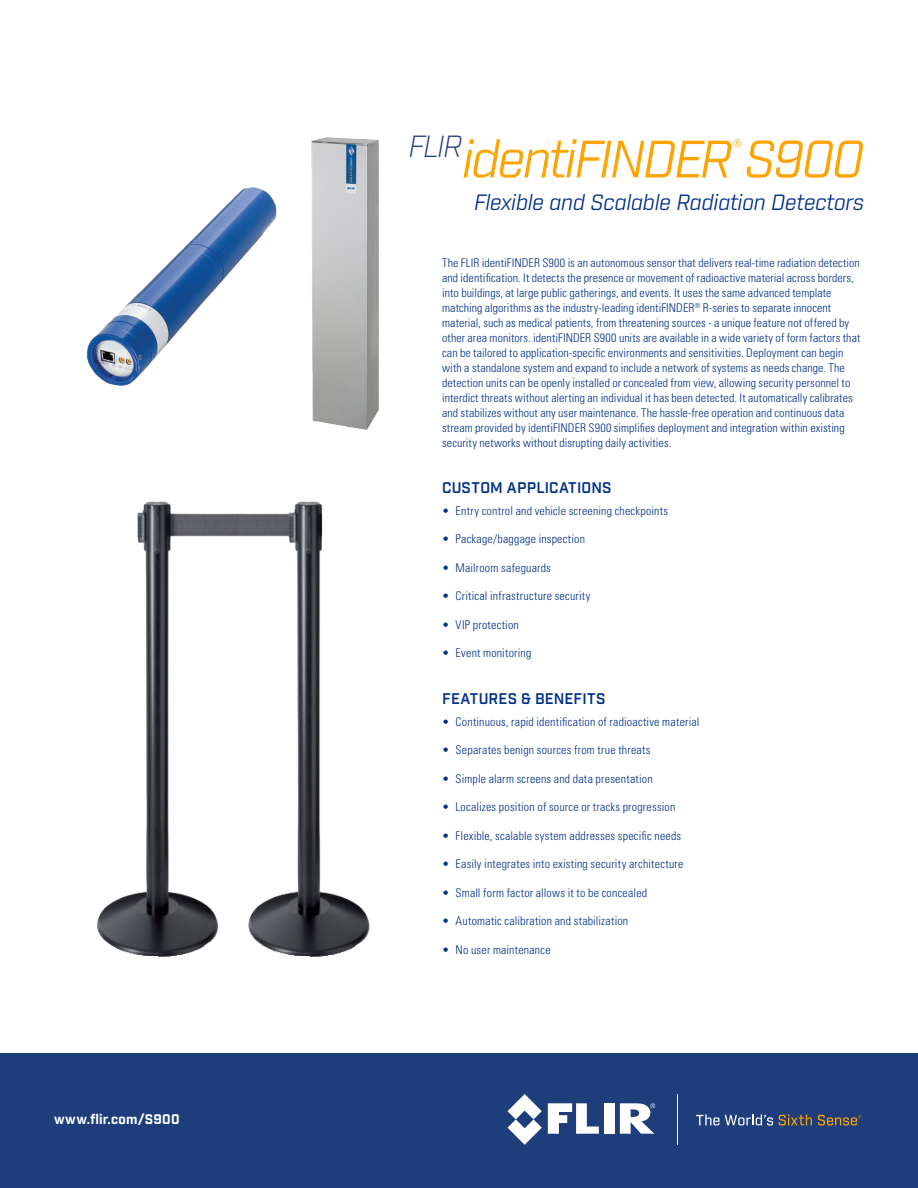
<style>
.page{position:relative;width:918px;height:1188px;background:#fff}
.page>*{position:absolute;margin:0;border:0;box-sizing:border-box;transform-origin:0 0}
.t1{font:italic 51px "Industry";letter-spacing:-.045em;color:#ffa300}
.t2{font:italic 21.45px "Industry";letter-spacing:-.01em;color:#003186}
.t3{font:600 15px "Industry";letter-spacing:.015em;color:#003186}
.t4{font:700 13.5px "Industry";letter-spacing:.015em;color:#fff}
.t5{font:300 condensed 12px/15px "Univers LT Std";letter-spacing:.01em;color:#003186}
.t6{font:10.5px "Univers LT Std";color:#ffa300}
</style>
<div class="page">
<div style="left:0;top:1053px;width:918px;height:135px;background:#1e3d7b"></div>
<img style="left:87px;top:187px;width:190px;height:198px">
<img style="left:97px;top:501px;width:273px;height:456px">
<img style="left:312px;top:137px;width:67px;height:293px">
<svg style="left:548px;top:1103px;width:51px;height:31px"></svg>
<div style="left:604px;top:1103px;width:11px;height:31px;background:#fff"></div>
<svg style="left:508px;top:1094px;width:34px;height:50px"></svg>
<svg style="left:620px;top:1103px;width:35px;height:31px"></svg>
<svg style="left:696px;top:1114px;width:77px;height:11px"></svg>
<svg style="left:779px;top:1114px;width:33px;height:11px"></svg>
<hr style="left:677px;top:1094px;width:1px;height:50px;background:#fff">
<svg style="left:818px;top:1115px;width:43px;height:10px"></svg>
<p class="t4" style="left:54px;top:1110px;width:127px">www.flir.com/S900</p>
<h1 class="t1" style="left:409px;top:129px;width:457px"><sup>FLIR</sup>identiFINDER S900</h1>
<p class="t6" style="left:733px;top:137px;width:10px">®</p>
<h2 class="t2" style="left:474px;top:189px;width:391px">Flexible and Scalable Radiation Detectors</h2>
<p class="t5" style="left:442px;top:255px;width:420px">The FLIR identiFINDER S900 is an autonomous sensor that delivers real-time radiation detection and identification. It detects the presence or movement of radioactive material across borders, into buildings, at large public gatherings, and events. It uses the same advanced template matching algorithms as the industry-leading identiFINDER<sup>®</sup> R-series to separate innocent material, such as medical patients, from threatening sources - a unique feature not offered by other area monitors. identiFINDER S900 units are available in a wide variety of form factors that can be tailored to application-specific environments and sensitivities. Deployment can begin with a standalone system and expand to include a network of systems as needs change. The detection units can be openly installed or concealed from view, allowing security personnel to interdict threats without alerting an individual it has been detected. It automatically calibrates and stabilizes without any user maintenance. The hassle-free operation and continuous data stream provided by identiFINDER S900 simplifies deployment and integration within existing security networks without disrupting daily activities.</p>
<p class="t3" style="left:442px;top:479px;width:171px">CUSTOM APPLICATIONS</p>
<p class="t5" style="left:442px;top:503px;width:227px">• Entry control and vehicle screening checkpoints</p>
<p class="t5" style="left:442px;top:532px;width:144px">• Package/baggage inspection</p>
<p class="t5" style="left:442px;top:560px;width:110px">• Mailroom safeguards</p>
<p class="t5" style="left:442px;top:589px;width:150px">• Critical infrastructure security</p>
<p class="t5" style="left:442px;top:617px;width:78px">• VIP protection</p>
<p class="t5" style="left:442px;top:646px;width:91px">• Event monitoring</p>
<p class="t3" style="left:442px;top:689px;width:165px">FEATURES &amp; BENEFITS</p>
<p class="t5" style="left:442px;top:714px;width:259px">• Continuous, rapid identification of radioactive material</p>
<p class="t5" style="left:442px;top:742px;width:210px">• Separates benign sources from true threats</p>
<p class="t5" style="left:442px;top:771px;width:212px">• Simple alarm screens and data presentation</p>
<p class="t5" style="left:442px;top:799px;width:235px">• Localizes position of source or tracks progression</p>
<p class="t5" style="left:442px;top:828px;width:241px">• Flexible, scalable system addresses specific needs</p>
<p class="t5" style="left:442px;top:856px;width:243px">• Easily integrates into existing security architecture</p>
<p class="t5" style="left:442px;top:885px;width:207px">• Small form factor allows it to be concealed</p>
<p class="t5" style="left:442px;top:913px;width:188px">• Automatic calibration and stabilization</p>
<p class="t5" style="left:442px;top:942px;width:110px">• No user maintenance</p>
</div>
